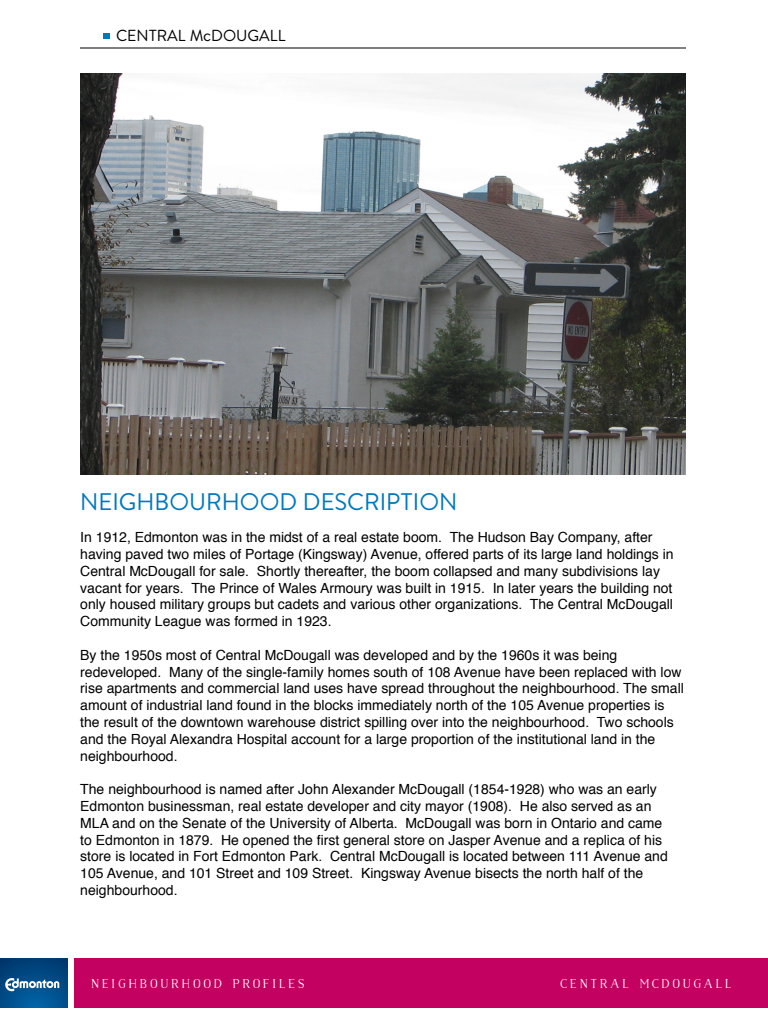
<style>
.page{position:relative;width:768px;height:1024px;background:#fff}
.page>*{position:absolute;margin:0;border:0;box-sizing:border-box;transform-origin:0 0}
.t1{font:24px "Brandon Text";color:#0078bf}
.t2{font:16px "Brandon Text";color:#000}
.t3{font:14px/16.8px "Helvetica";color:#000}
.t4{font:700 12px "Naive";letter-spacing:.2em;color:#fff}
</style>
<div class="page">
<div style="left:0;top:958px;width:68px;height:50px;background:linear-gradient(to bottom,#00396f,#015999)"></div>
<svg style="left:5px;top:978px;width:54px;height:13px"></svg>
<div style="left:74px;top:958px;width:694px;height:50px;background:#c30161"></div>
<hr style="left:80px;top:48px;width:606px;height:1px;background:#000">
<svg style="left:104px;top:34px;width:6px;height:5px"></svg>
<img style="left:80px;top:73px;width:606px;height:402px">
<p class="t2" style="left:116px;top:24px;width:171px">CENTRAL McDOUGALL</p>
<h1 class="t1" style="left:80px;top:485px;width:379px">NEIGHBOURHOOD DESCRIPTION</h1>
<p class="t3" style="left:80px;top:529px;width:595px">In 1912, Edmonton was in the midst of a real estate boom. The Hudson Bay Company, after having paved two miles of Portage (Kingsway) Avenue, offered parts of its large land holdings in Central McDougall for sale. Shortly thereafter, the boom collapsed and many subdivisions lay vacant for years. The Prince of Wales Armoury was built in 1915. In later years the building not only housed military groups but cadets and various other organizations. The Central McDougall Community League was formed in 1923.</p>
<p class="t3" style="left:80px;top:647px;width:605px">By the 1950s most of Central McDougall was developed and by the 1960s it was being redeveloped. Many of the single-family homes south of 108 Avenue have been replaced with low rise apartments and commercial land uses have spread throughout the neighbourhood. The small amount of industrial land found in the blocks immediately north of the 105 Avenue properties is the result of the downtown warehouse district spilling over into the neighbourhood. Two schools and the Royal Alexandra Hospital account for a large proportion of the institutional land in the neighbourhood.</p>
<p class="t3" style="left:80px;top:781px;width:589px">The neighbourhood is named after John Alexander McDougall (1854-1928) who was an early Edmonton businessman, real estate developer and city mayor (1908). He also served as an MLA and on the Senate of the University of Alberta. McDougall was born in Ontario and came to Edmonton in 1879. He opened the first general store on Jasper Avenue and a replica of his store is located in Fort Edmonton Park. Central McDougall is located between 111 Avenue and 105 Avenue, and 101 Street and 109 Street. Kingsway Avenue bisects the north half of the neighbourhood.</p>
<p class="t4" style="left:91px;top:976px;width:215px">NEIGHBOURHOOD PROFILES</p>
<p class="t4" style="left:560px;top:976px;width:174px">CENTRAL MCDOUGALL</p>
</div>
